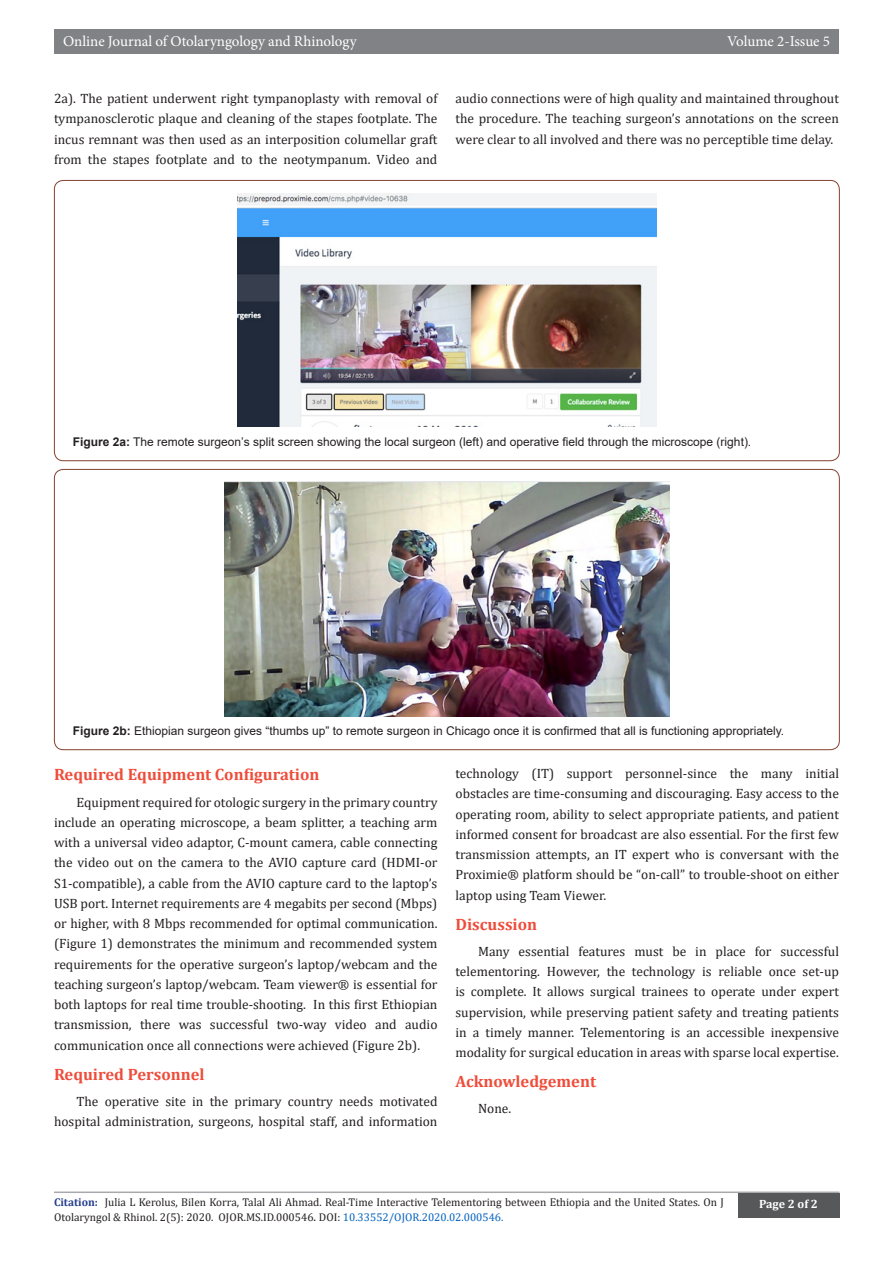
<style>
.page{position:relative;width:893px;height:1263px;background:#fff}
.page>*{position:absolute;margin:0;border:0;box-sizing:border-box;transform-origin:0 0}
.t1{font:700 16.5px "Cambria";color:#ef4c3a}
.t2{font:15px "Minion Pro";color:#fff}
.t3{font:13.5px/20.2px "Cambria";color:#231f20;text-align:justify}
.t4{font:12px "Arial";color:#231f20}
.t5{font:700 12px "Cambria";color:#fff}
.t6{font:11.25px/15.3px "Cambria";color:#231f20}
.s1{font-weight:700}
.s2{font-weight:700;color:#253f8e}
.s3{font-size:12.75px}
.s4{color:#0563c1}
</style>
<div class="page">
<div style="left:54px;top:30px;width:785px;height:24px;background:#808285"></div>
<hr style="left:54px;top:1191px;width:785px;height:2px;background:#a8a9ad">
<div style="left:738px;top:1193px;width:101px;height:24px;background:#57585a"></div>
<img style="left:238px;top:194px;width:419px;height:233px">
<img style="left:225px;top:482px;width:445px;height:234px">
<p class="t2" style="left:63px;top:32px;width:295px">Online Journal of Otolaryngology and Rhinology</p>
<p class="t2" style="left:727px;top:32px;width:104px">Volume 2-Issue 5</p>
<p class="t3" style="left:54px;top:88px;width:385px">2a). The patient underwent right tympanoplasty with removal of tympanosclerotic plaque and cleaning of the stapes footplate. The incus remnant was then used as an interposition columellar graft from the stapes footplate and to the neotympanum. Video and</p>
<p class="t3" style="left:455px;top:88px;width:385px">audio connections were of high quality and maintained throughout the procedure. The teaching surgeon’s annotations on the screen were clear to all involved and there was no perceptible time delay.</p>
<p class="t4" style="left:73px;top:433px;width:680px"><span class="s1">Figure 2a:</span> The remote surgeon’s split screen showing the local surgeon (left) and operative field through the microscope (right).</p>
<p class="t4" style="left:73px;top:722px;width:713px"><span class="s1">Figure 2b:</span> Ethiopian surgeon gives “thumbs up” to remote surgeon in Chicago once it is confirmed that all is functioning appropriately.</p>
<p class="t1" style="left:54px;top:763px;width:267px">Required Equipment Configuration</p>
<p class="t3" style="left:54px;top:792px;width:385px;text-indent:22px">Equipment required for otologic surgery in the primary country include an operating microscope, a beam splitter, a teaching arm with a universal video adaptor, C-mount camera, cable connecting the video out on the camera to the AVIO capture card (HDMI-or S1-compatible), a cable from the AVIO capture card to the laptop’s USB port. Internet requirements are 4 megabits per second (Mbps) or higher, with 8 Mbps recommended for optimal communication. (Figure 1) demonstrates the minimum and recommended system requirements for the operative surgeon’s laptop/webcam and the teaching surgeon’s laptop/webcam. Team viewer® is essential for both laptops for real time trouble-shooting. In this first Ethiopian transmission, there was successful two-way video and audio communication once all connections were achieved (Figure 2b).</p>
<p class="t1" style="left:54px;top:1062px;width:152px">Required Personnel</p>
<p class="t3" style="left:54px;top:1091px;width:385px;text-align:right">The operative site in the primary country needs motivated hospital administration, surgeons, hospital staff, and information</p>
<p class="t3" style="left:455px;top:763px;width:385px">technology (IT) support personnel-since the many initial obstacles are time-consuming and discouraging. Easy access to the operating room, ability to select appropriate patients, and patient informed consent for broadcast are also essential. For the first few transmission attempts, an IT expert who is conversant with the Proximie® platform should be “on-call” to trouble-shoot on either laptop using Team Viewer.</p>
<p class="t1" style="left:455px;top:912px;width:83px">Discussion</p>
<p class="t3" style="left:455px;top:941px;width:385px;text-indent:22px">Many essential features must be in place for successful telementoring. However, the technology is reliable once set-up is complete. It allows surgical trainees to operate under expert supervision, while preserving patient safety and treating patients in a timely manner. Telementoring is an accessible inexpensive modality for surgical education in areas with sparse local expertise.</p>
<p class="t1" style="left:455px;top:1070px;width:142px">Acknowledgement</p>
<p class="t3" style="left:478px;top:1098px;width:35px">None.</p>
<p class="t6" style="left:54px;top:1194px;width:671px"><span class="s2">Citation:</span> Julia L Kerolus, Bilen Korra, Talal Ali Ahmad. Real-Time Interactive Telementoring between Ethiopia and the United States. On J<br>Otolaryngol &amp; Rhinol. 2(5): 2020. OJOR.MS.ID.000546<span class="s3">.</span> DOI: <span class="s4">10.33552/OJOR.2020.02.000546.</span></p>
<p class="t5" style="left:759px;top:1196px;width:60px">Page 2 of 2</p>
</div>
